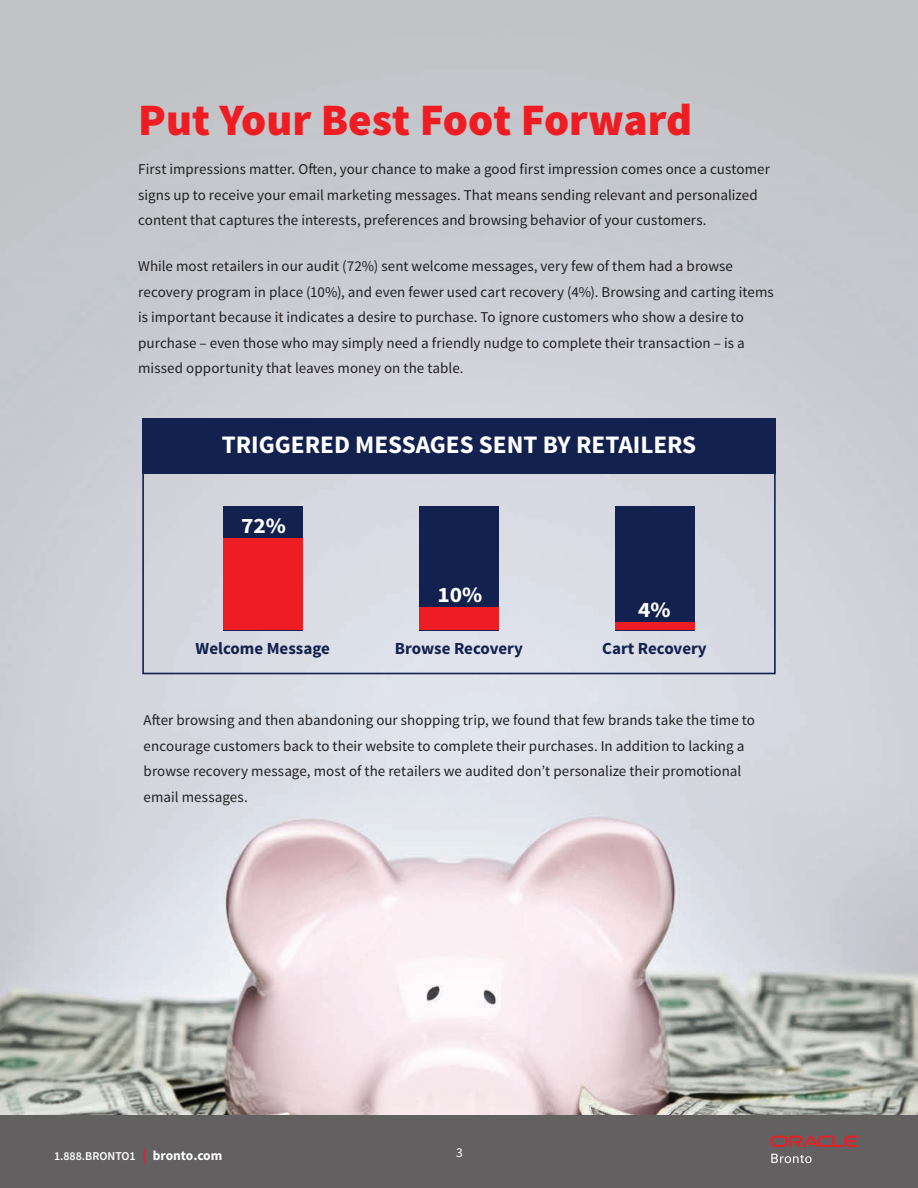
<style>
.page{position:relative;width:918px;height:1188px;background:#fff}
.page>*{position:absolute;margin:0;border:0;box-sizing:border-box;transform-origin:0 0}
.t1{font:900 45px "Source Sans Pro";color:#ee1d23}
.t2{font:700 25.2px "Source Sans Pro";color:#fff}
.t3{font:700 22.05px "Source Sans Pro";color:#fff;scale:1.06 1}
.t4{font:700 16.95px "Source Sans Pro";color:#12214e}
.t5{font:15px/25.5px "Source Sans Pro";letter-spacing:.005em;color:#231f20}
.t6{font:13.5px "Source Sans Pro";color:#fff}
.t7{font:600 12px "Source Sans Pro";color:#fff}
.s1{font-family:"ITC Avant Garde Std";font-weight:400;font-size:15px;color:#ee1d23}
.s2{font-weight:700;font-size:13.5px}
</style>
<div class="page">
<div style="left:0;top:1114px;width:918px;height:74px;background:#626060"></div>
<svg style="left:770px;top:1136px;width:91px;height:11px"></svg>
<svg style="left:771px;top:1154px;width:41px;height:9px"></svg>
<img style="left:0;top:0;width:918px;height:1114px">
<svg style="left:142px;top:418px;width:634px;height:256px;background:#a0a6b8"></svg>
<div style="left:615px;top:506px;width:80px;height:124px;background:#12214e"></div>
<div style="left:615px;top:623px;width:80px;height:7px;background:#ee1d23"></div>
<div style="left:419px;top:506px;width:80px;height:124px;background:#12214e"></div>
<div style="left:419px;top:607px;width:80px;height:23px;background:#ee1d23"></div>
<div style="left:223px;top:506px;width:80px;height:124px;background:#12214e"></div>
<div style="left:223px;top:538px;width:80px;height:92px;background:#ee1d23"></div>
<h1 class="t1" style="left:138px;top:91px;width:556px">Put Your Best Foot Forward</h1>
<p class="t5" style="left:138px;top:157px;width:633px">First impressions matter. Often, your chance to make a good first impression comes once a customer signs up to receive your email marketing messages. That means sending relevant and personalized content that captures the interests, preferences and browsing behavior of your customers.</p>
<p class="t5" style="left:138px;top:254px;width:637px">While most retailers in our audit (72%) sent welcome messages, very few of them had a browse recovery program in place (10%), and even fewer used cart recovery (4%). Browsing and carting items is important because it indicates a desire to purchase. To ignore customers who show a desire to purchase – even those who may simply need a friendly nudge to complete their transaction – is a missed opportunity that leaves money on the table.</p>
<h2 class="t2" style="left:222px;top:429px;width:476px">TRIGGERED MESSAGES SENT BY RETAILERS</h2>
<h3 class="t3" style="left:241px;top:512px;width:44px">72%</h3>
<p class="t4" style="left:196px;top:638px;width:136px">Welcome Message</p>
<h3 class="t3" style="left:437px;top:581px;width:44px">10%</h3>
<p class="t4" style="left:395px;top:638px;width:129px">Browse Recovery</p>
<h3 class="t3" style="left:638px;top:595px;width:32px">4%</h3>
<p class="t4" style="left:602px;top:638px;width:106px">Cart Recovery</p>
<p class="t5" style="left:144px;top:708px;width:613px">After browsing and then abandoning our shopping trip, we found that few brands take the time to encourage customers back to their website to complete their purchases. In addition to lacking a browse recovery message, most of the retailers we audited don’t personalize their promotional email messages.</p>
<p class="t7" style="left:54px;top:1149px;width:170px">1.888.BRONTO1 <span class="s1">|</span> <span class="s2">bronto.com</span></p>
<p class="t6" style="left:456px;top:1144px;width:8px">3</p>
</div>
